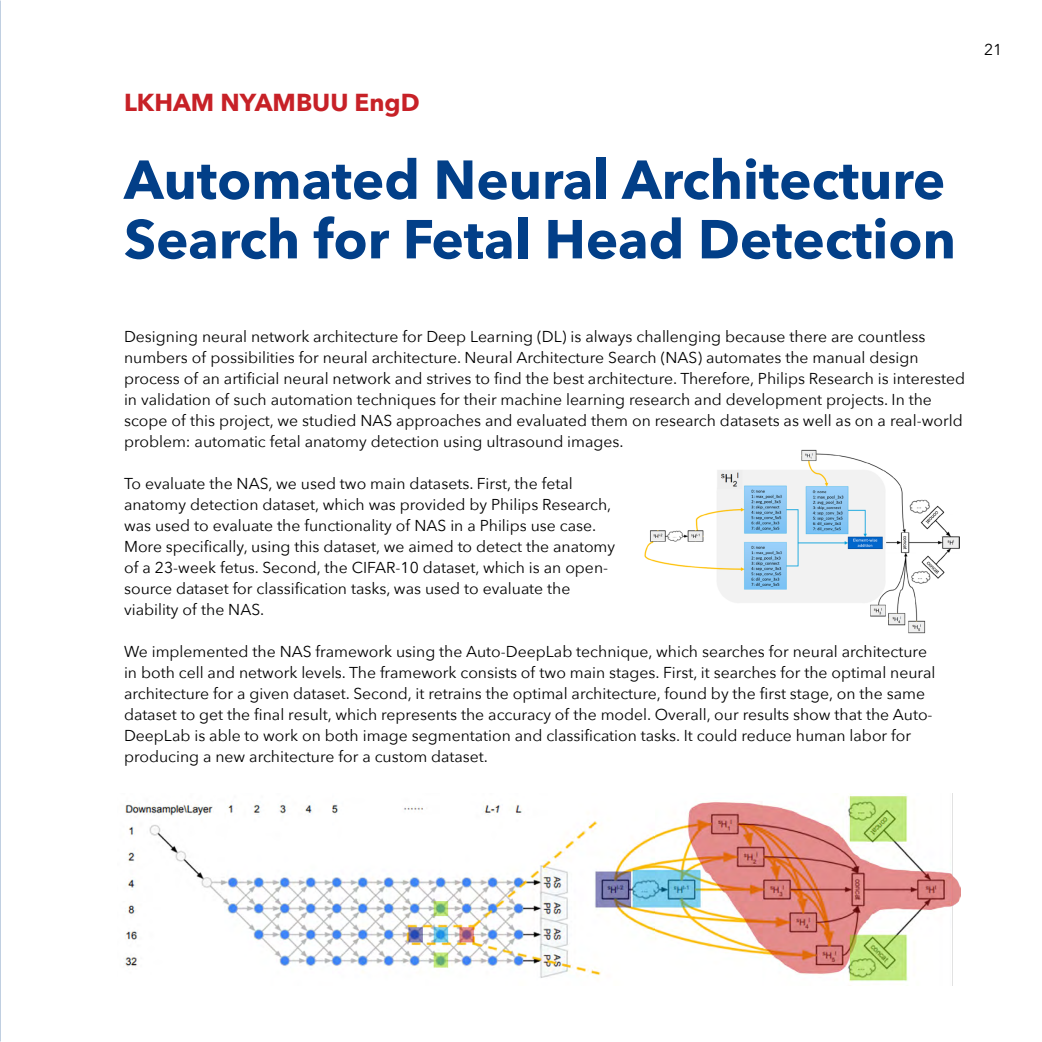
<style>
.page{position:relative;width:1042px;height:1042px;background:#fff}
.page>*{position:absolute;margin:0;border:0;box-sizing:border-box;transform-origin:0 0}
.t1{font:700 54.25px/59.5px "Avenir Next";color:#023f88}
.t2{font:700 24.5px "Avenir Next";color:#c72127}
.t3{font:15.75px/21px "Avenir Next";color:#000}
</style>
<div class="page">
<img style="left:124px;top:794px;width:836px;height:191px">
<img style="left:644px;top:449px;width:315px;height:184px">
<h2 class="t2" style="left:124px;top:82px;width:297px">LKHAM NYAMBUU EngD</h2>
<h1 class="t1" style="left:124px;top:149px;width:833px">Automated Neural Architecture<br>Search for Fetal Head Detection</h1>
<p class="t3" style="left:984px;top:39px;width:20px">21</p>
<p class="t3" style="left:124px;top:326px;width:843px">Designing neural network architecture for Deep Learning (DL) is always challenging because there are countless numbers of possibilities for neural architecture. Neural Architecture Search (NAS) automates the manual design process of an artificial neural network and strives to find the best architecture. Therefore, Philips Research is interested in validation of such automation techniques for their machine learning research and development projects. In the scope of this project, we studied NAS approaches and evaluated them on research datasets as well as on a real-world problem: automatic fetal anatomy detection using ultrasound images.</p>
<p class="t3" style="left:124px;top:473px;width:493px">To evaluate the NAS, we used two main datasets. First, the fetal anatomy detection dataset, which was provided by Philips Research, was used to evaluate the functionality of NAS in a Philips use case.<br>More specifically, using this dataset, we aimed to detect the anatomy of a 23-week fetus. Second, the CIFAR-10 dataset, which is an open&shy;source dataset for classification tasks, was used to evaluate the viability of the NAS.</p>
<p class="t3" style="left:124px;top:641px;width:813px">We implemented the NAS framework using the Auto-DeepLab technique, which searches for neural architecture in both cell and network levels. The framework consists of two main stages. First, it searches for the optimal neural architecture for a given dataset. Second, it retrains the optimal architecture, found by the first stage, on the same dataset to get the final result, which represents the accuracy of the model. Overall, our results show that the Auto-DeepLab is able to work on both image segmentation and classification tasks. It could reduce human labor for producing a new architecture for a custom dataset.</p>
</div>
